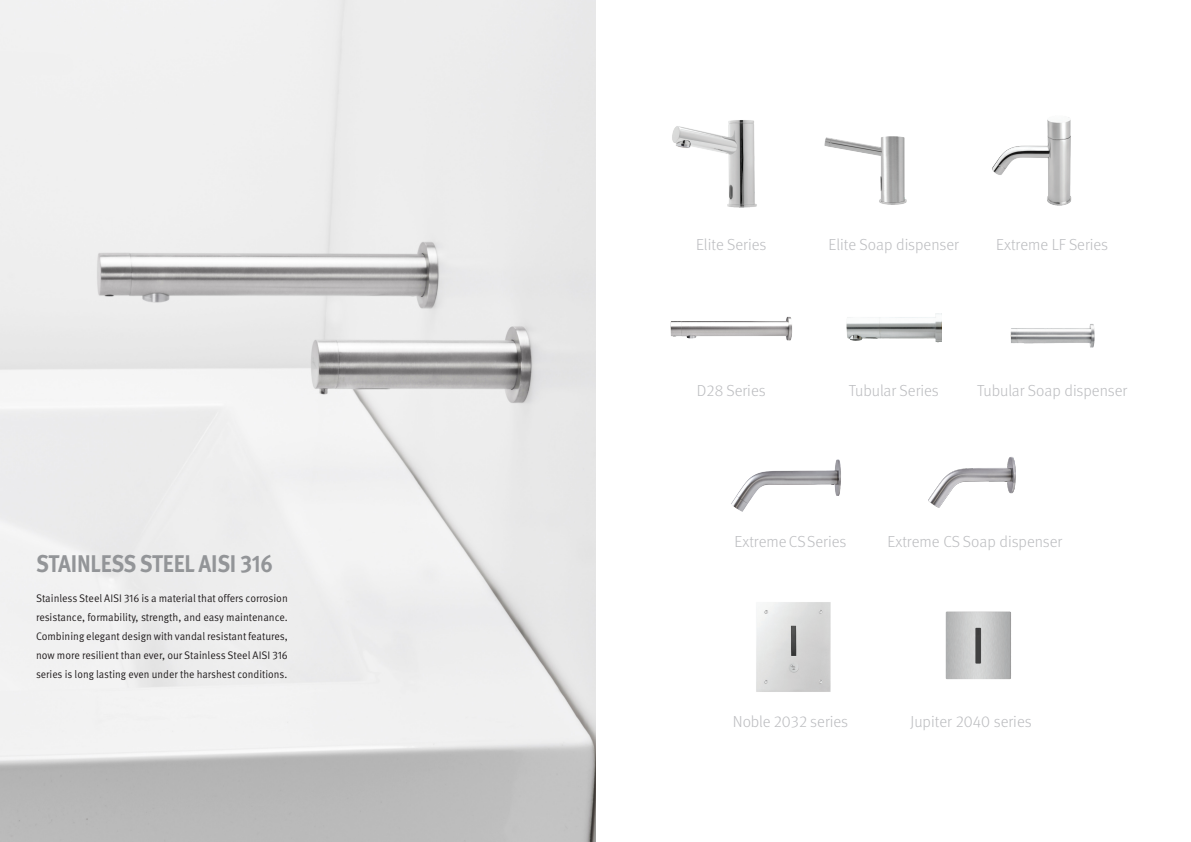
<style>
.page{position:relative;width:1191px;height:842px;background:#fff}
.page>*{position:absolute;margin:0;border:0;box-sizing:border-box;transform-origin:0 0}
.t1{font:700 24.1px "Meta Pro";letter-spacing:-.01em;color:#939598;scale:.9 1}
.t2{font:300 16px "Meta Pro";color:#bcbdc0}
.t3{font:11px/19px "Meta Pro Norm";color:#231f20;text-align:justify;scale:.95 1}
</style>
<div class="page">
<img style="left:0;top:0;width:595px;height:842px">
<img style="left:846px;top:313px;width:95px;height:30px">
<img style="left:731px;top:459px;width:110px;height:53px">
<img style="left:756px;top:602px;width:75px;height:90px">
<img style="left:992px;top:117px;width:80px;height:89px">
<img style="left:672px;top:120px;width:85px;height:88px">
<img style="left:670px;top:316px;width:122px;height:25px">
<img style="left:824px;top:136px;width:83px;height:69px">
<img style="left:1010px;top:324px;width:85px;height:24px">
<img style="left:928px;top:457px;width:88px;height:51px">
<img style="left:945px;top:611px;width:66px;height:69px">
<h1 class="t1" style="left:36px;top:544px;width:265px">STAINLESS STEEL AISI 316</h1>
<p class="t3" style="left:36px;top:588px;width:266px">Stainless Steel AISI 316 is a material that offers corrosion resistance, formability, strength, and easy maintenance.<br>Combining elegant design with vandal resistant features, now more resilient than ever, our Stainless Steel AISI 316 series is long lasting even under the harshest conditions.</p>
<h2 class="t2" style="left:696px;top:232px;width:72px">Elite Series</h2>
<h2 class="t2" style="left:828px;top:232px;width:132px">Elite Soap dispenser</h2>
<h2 class="t2" style="left:996px;top:232px;width:114px">Extreme LF Series</h2>
<h2 class="t2" style="left:697px;top:379px;width:70px">D28 Series</h2>
<h2 class="t2" style="left:848px;top:379px;width:92px">Tubular Series</h2>
<h2 class="t2" style="left:977px;top:379px;width:152px">Tubular Soap dispenser</h2>
<h2 class="t2" style="left:734px;top:530px;width:113px">Extreme CS Series</h2>
<h2 class="t2" style="left:887px;top:530px;width:176px">Extreme CS Soap dispenser</h2>
<h2 class="t2" style="left:733px;top:709px;width:117px">Noble 2032 series</h2>
<h2 class="t2" style="left:910px;top:709px;width:122px">Jupiter 2040 series</h2>
</div>
